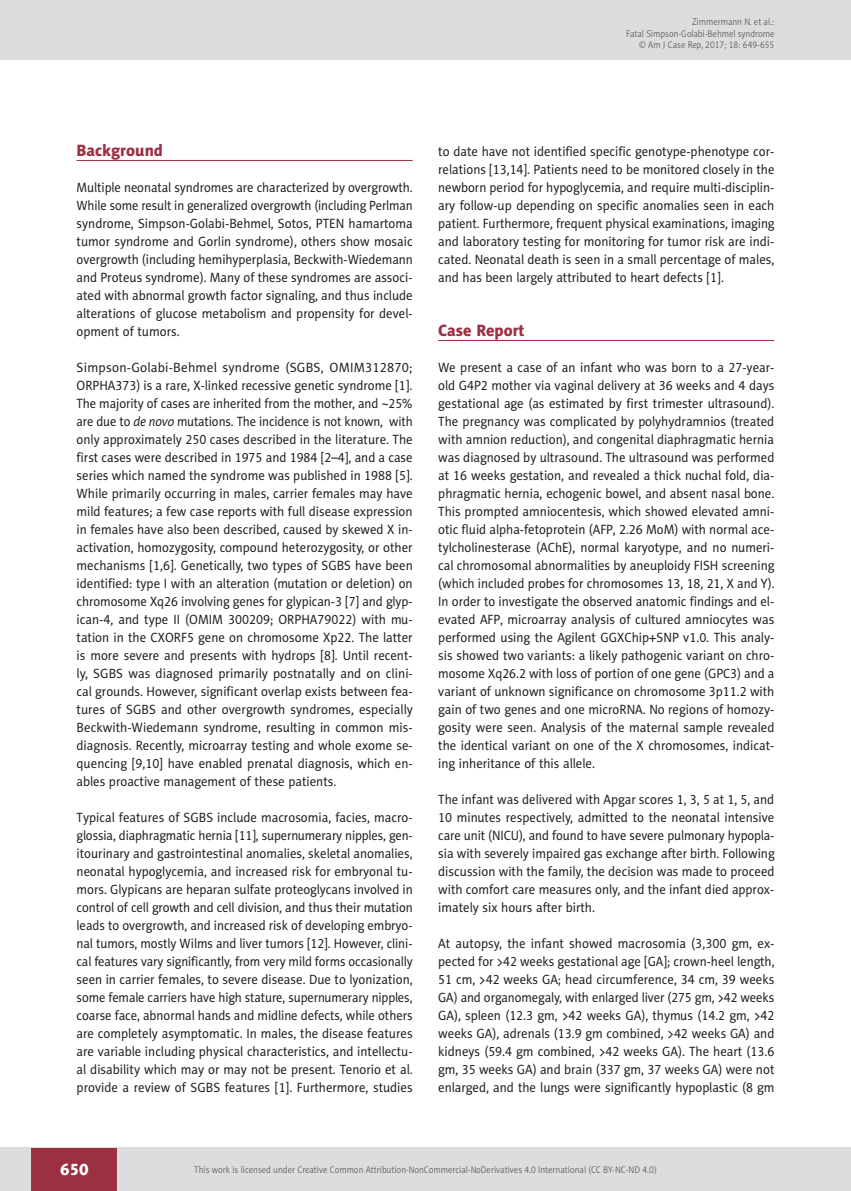
<style>
.page{position:relative;width:851px;height:1191px;background:#fff}
.page>*{position:absolute;margin:0;border:0;box-sizing:border-box;transform-origin:0 0}
.AJCR_Headline_1{font:16.5px "Naomi Sans EFN Heavy";color:#9d2f42}
.t1{font:16.5px "Naomi Sans EFN Heavy";color:#fff}
.AJCR_Body{font:13.5px/18px "Naomi Sans EFN";color:#231f20;text-align:justify;scale:.95 1}
.AJCR_Body-2{font:13.5px/18px "Naomi Sans EFN";color:#231f20;text-align:justify}
.AJCR_Body-3{font:13.5px/18px "Naomi Sans EFN";color:#231f20;text-align:justify;scale:.96 1}
.AJCR_Body-4{font:13.5px/18px "Naomi Sans EFN";color:#231f20;text-align:justify;scale:.94 1}
.AJCR_pagina_zywa{font:9.75px/11.2px "Naomi Sans EFN Light";color:#57585a;text-align:right;scale:.9 1}
.AJCR_pagina_sygnatur{font:9.75px "Naomi Sans EFN Light";color:#57585a;scale:.9 1}
.s1{font-style:italic}
</style>
<div class="page">
<hr style="left:77px;top:160px;width:335px;height:1px;background:#9d2f42">
<hr style="left:438px;top:340px;width:336px;height:1px;background:#9d2f42">
<div style="left:0;top:1148px;width:850px;height:43px;background:#dcdddf"></div>
<div style="left:32px;top:1147px;width:85px;height:43px;background:#9d2f42"></div>
<div style="left:0;top:0;width:850px;height:60px;background:#dcdddf"></div>
<hr style="left:850px;top:0;width:1px;height:60px;background:#dcdddf">
<p class="AJCR_pagina_zywa" style="left:626px;top:16px;width:166px">Zimmermann N. et al.:<br>Fatal Simpson-Golabi-Behmel syndrome</p>
<p class="AJCR_pagina_sygnatur" style="left:639px;top:39px;width:152px">© Am J Case Rep, 2017; 18: 649-655</p>
<p class="AJCR_Headline_1" style="left:77px;top:140px;width:88px">Background</p>
<p class="AJCR_Body-4" style="left:77px;top:178px;width:359px">Multiple neonatal syndromes are characterized by overgrowth.<br>While some result in generalized overgrowth (including Perlman syndrome, Simpson-Golabi-Behmel, Sotos, PTEN hamartoma tumor syndrome and Gorlin syndrome), others show mosaic overgrowth (including hemihyperplasia, Beckwith-Wiedemann and Proteus syndrome). Many of these syndromes are associ&shy;ated with abnormal growth factor signaling, and thus include alterations of glucose metabolism and propensity for devel&shy;opment of tumors.</p>
<p class="AJCR_Body-2" style="left:77px;top:358px;width:338px">Simpson-Golabi-Behmel syndrome (SGBS, OMIM312870; ORPHA373) is a rare, X-linked recessive genetic syndrome [1].<br>The majority of cases are inherited from the mother, and ~25% are due to <span class="s1">de novo</span> mutations. The incidence is not known, with only approximately 250 cases described in the literature. The first cases were described in 1975 and 1984 [2–4], and a case series which named the syndrome was published in 1988 [5].<br>While primarily occurring in males, carrier females may have mild features; a few case reports with full disease expression in females have also been described, caused by skewed X in&shy;activation, homozygosity, compound heterozygosity, or other mechanisms [1,6]. Genetically, two types of SGBS have been identified: type I with an alteration (mutation or deletion) on chromosome Xq26 involving genes for glypican-3 [7] and glyp&shy;ican-4, and type II (OMIM 300209; ORPHA79022) with mu&shy;tation in the CXORF5 gene on chromosome Xp22. The latter is more severe and presents with hydrops [8]. Until recent&shy;ly, SGBS was diagnosed primarily postnatally and on clini&shy;cal grounds. However, significant overlap exists between fea&shy;tures of SGBS and other overgrowth syndromes, especially Beckwith-Wiedemann syndrome, resulting in common mis&shy;diagnosis. Recently, microarray testing and whole exome se&shy;quencing [9,10] have enabled prenatal diagnosis, which en&shy;ables proactive management of these patients.</p>
<p class="AJCR_Body" style="left:77px;top:808px;width:355px">Typical features of SGBS include macrosomia, facies, macro&shy;glossia, diaphragmatic hernia [11], supernumerary nipples, gen&shy;itourinary and gastrointestinal anomalies, skeletal anomalies, neonatal hypoglycemia, and increased risk for embryonal tu&shy;mors. Glypicans are heparan sulfate proteoglycans involved in control of cell growth and cell division, and thus their mutation leads to overgrowth, and increased risk of developing embryo&shy;nal tumors, mostly Wilms and liver tumors [12]. However, clini&shy;cal features vary significantly, from very mild forms occasionally seen in carrier females, to severe disease. Due to lyonization, some female carriers have high stature, supernumerary nipples, coarse face, abnormal hands and midline defects, while others are completely asymptomatic. In males, the disease features are variable including physical characteristics, and intellectu&shy;al disability which may or may not be present. Tenorio et al. provide a review of SGBS features [1]. Furthermore, studies</p>
<p class="AJCR_Body" style="left:438px;top:142px;width:355px">to date have not identified specific genotype-phenotype cor&shy;relations [13,14]. Patients need to be monitored closely in the newborn period for hypoglycemia, and require multi-disciplin&shy;ary follow-up depending on specific anomalies seen in each patient. Furthermore, frequent physical examinations, imaging and laboratory testing for monitoring for tumor risk are indi&shy;cated. Neonatal death is seen in a small percentage of males, and has been largely attributed to heart defects [1].</p>
<p class="AJCR_Headline_1" style="left:438px;top:320px;width:88px">Case Report</p>
<p class="AJCR_Body" style="left:438px;top:358px;width:355px">We present a case of an infant who was born to a 27-year&shy;old G4P2 mother via vaginal delivery at 36 weeks and 4 days gestational age (as estimated by first trimester ultrasound).<br>The pregnancy was complicated by polyhydramnios (treated with amnion reduction), and congenital diaphragmatic hernia was diagnosed by ultrasound. The ultrasound was performed at 16 weeks gestation, and revealed a thick nuchal fold, dia&shy;phragmatic hernia, echogenic bowel, and absent nasal bone.<br>This prompted amniocentesis, which showed elevated amni&shy;otic fluid alpha-fetoprotein (AFP, 2.26 MoM) with normal ace&shy;tylcholinesterase (AChE), normal karyotype, and no numeri&shy;cal chromosomal abnormalities by aneuploidy FISH screening (which included probes for chromosomes 13, 18, 21, X and Y).<br>In order to investigate the observed anatomic findings and el&shy;evated AFP, microarray analysis of cultured amniocytes was performed using the Agilent GGXChip+SNP v1.0. This analy&shy;sis showed two variants: a likely pathogenic variant on chro&shy;mosome Xq26.2 with loss of portion of one gene (GPC3) and a variant of unknown significance on chromosome 3p11.2 with gain of two genes and one microRNA. No regions of homozy&shy;gosity were seen. Analysis of the maternal sample revealed the identical variant on one of the X chromosomes, indicat&shy;ing inheritance of this allele.</p>
<p class="AJCR_Body" style="left:438px;top:790px;width:355px">The infant was delivered with Apgar scores 1, 3, 5 at 1, 5, and 10 minutes respectively, admitted to the neonatal intensive care unit (NICU), and found to have severe pulmonary hypopla&shy;sia with severely impaired gas exchange after birth. Following discussion with the family, the decision was made to proceed with comfort care measures only, and the infant died approx&shy;imately six hours after birth.</p>
<p class="AJCR_Body-3" style="left:438px;top:934px;width:352px">At autopsy, the infant showed macrosomia (3,300 gm, ex&shy;pected for &gt;42 weeks gestational age [GA]; crown-heel length, 51 cm, &gt;42 weeks GA; head circumference, 34 cm, 39 weeks GA) and organomegaly, with enlarged liver (275 gm, &gt;42 weeks GA), spleen (12.3 gm, &gt;42 weeks GA), thymus (14.2 gm, &gt;42 weeks GA), adrenals (13.9 gm combined, &gt;42 weeks GA) and kidneys (59.4 gm combined, &gt;42 weeks GA). The heart (13.6 gm, 35 weeks GA) and brain (337 gm, 37 weeks GA) were not enlarged, and the lungs were significantly hypoplastic (8 gm</p>
<p class="t1" style="left:60px;top:1159px;width:30px">650</p>
<p class="AJCR_pagina_zywa" style="left:194px;top:1164px;width:515px">This work is licensed under Creative Common Attribution-NonCommercial-NoDerivatives 4.0 International (CC BY-NC-ND 4.0)</p>
</div>
